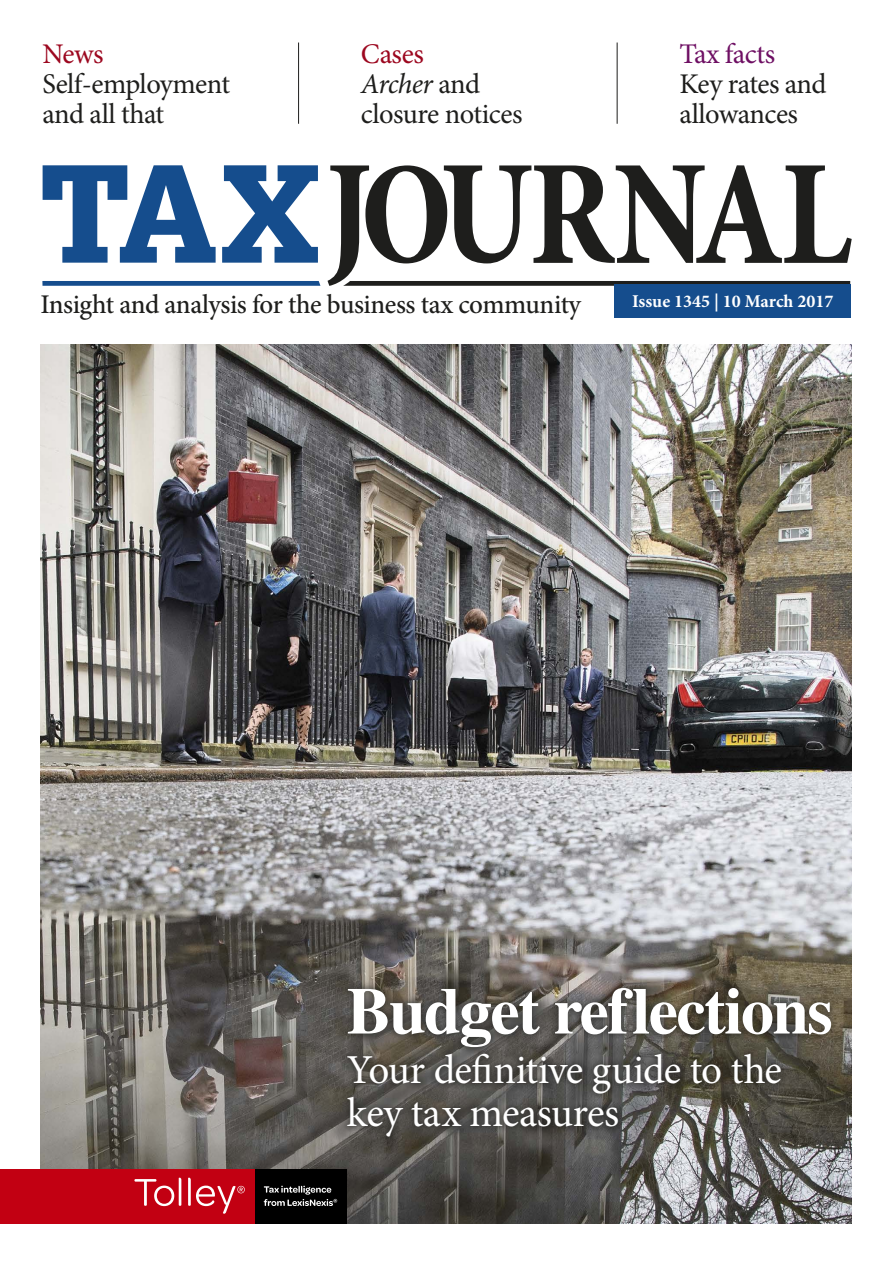
<style>
.page{position:relative;width:893px;height:1263px;background:#fff}
.page>*{position:absolute;margin:0;border:0;box-sizing:border-box;transform-origin:0 0}
.FC_01_TitleHead{font:700 65.85px "Times";letter-spacing:-.025em;color:#fff}
.FC_01_Byline{font:41.25px/43.2px "Minion Pro";letter-spacing:-.02em;color:#fff}
.fc-topStories{font:28.5px/30px "Minion Pro";letter-spacing:-.02em;color:#1e1e1c}
.fc-tagLine{font:500 27px "Minion Pro";letter-spacing:-.015em;color:#1e1e1c}
.fc-dateIssue{font:700 18px "Minion Pro";color:#fff}
.s1{color:#9c071f}
.s2{font-style:italic}
.s3{color:#6e0f63}
</style>
<div class="page">
<img style="left:40px;top:344px;width:812px;height:880px">
<div style="left:254px;top:1169px;width:93px;height:55px;background:#000"></div>
<svg style="left:264px;top:1186px;width:73px;height:20px"></svg>
<div style="left:0;top:1169px;width:254px;height:55px;background:#c20012"></div>
<svg style="left:134px;top:1178px;width:47px;height:28px"></svg>
<svg style="left:188px;top:1178px;width:57px;height:36px"></svg>
<svg style="left:327px;top:165px;width:525px;height:121px"></svg>
<svg style="left:343px;top:281px;width:507px;height:5px;background:#242a2f"></svg>
<svg style="left:42px;top:281px;width:278px;height:5px"></svg>
<svg style="left:43px;top:165px;width:275px;height:98px"></svg>
<div style="left:614px;top:285px;width:236px;height:33px;background:#154d8d"></div>
<hr style="left:617px;top:43px;width:1px;height:81px;background:#1e1e1c">
<hr style="left:298px;top:43px;width:1px;height:81px;background:#1e1e1c">
<div style="left:340px;top:980px;width:498px;height:164px;background:#1e1e1c;opacity:.5"></div>
<p class="fc-topStories" style="left:42px;top:39px;width:189px"><span class="s1">News<br></span>Self-employment and all that</p>
<p class="fc-topStories" style="left:361px;top:39px;width:163px"><span class="s1">Cases<br></span><span class="s2">Archer</span> and closure notices</p>
<p class="fc-topStories" style="left:680px;top:39px;width:149px"><span class="s3">Tax facts<br></span>Key rates and allowances</p>
<p class="fc-tagLine" style="left:40px;top:286px;width:542px">Insight and analysis for the business tax community</p>
<p class="fc-dateIssue" style="left:632px;top:289px;width:203px">Issue 1345 | 10 March 2017</p>
<p class="FC_01_TitleHead" style="left:347px;top:972px;width:488px">Budget reflections</p>
<p class="FC_01_Byline" style="left:347px;top:1048px;width:437px">Your definitive guide to the key tax measures</p>
</div>
